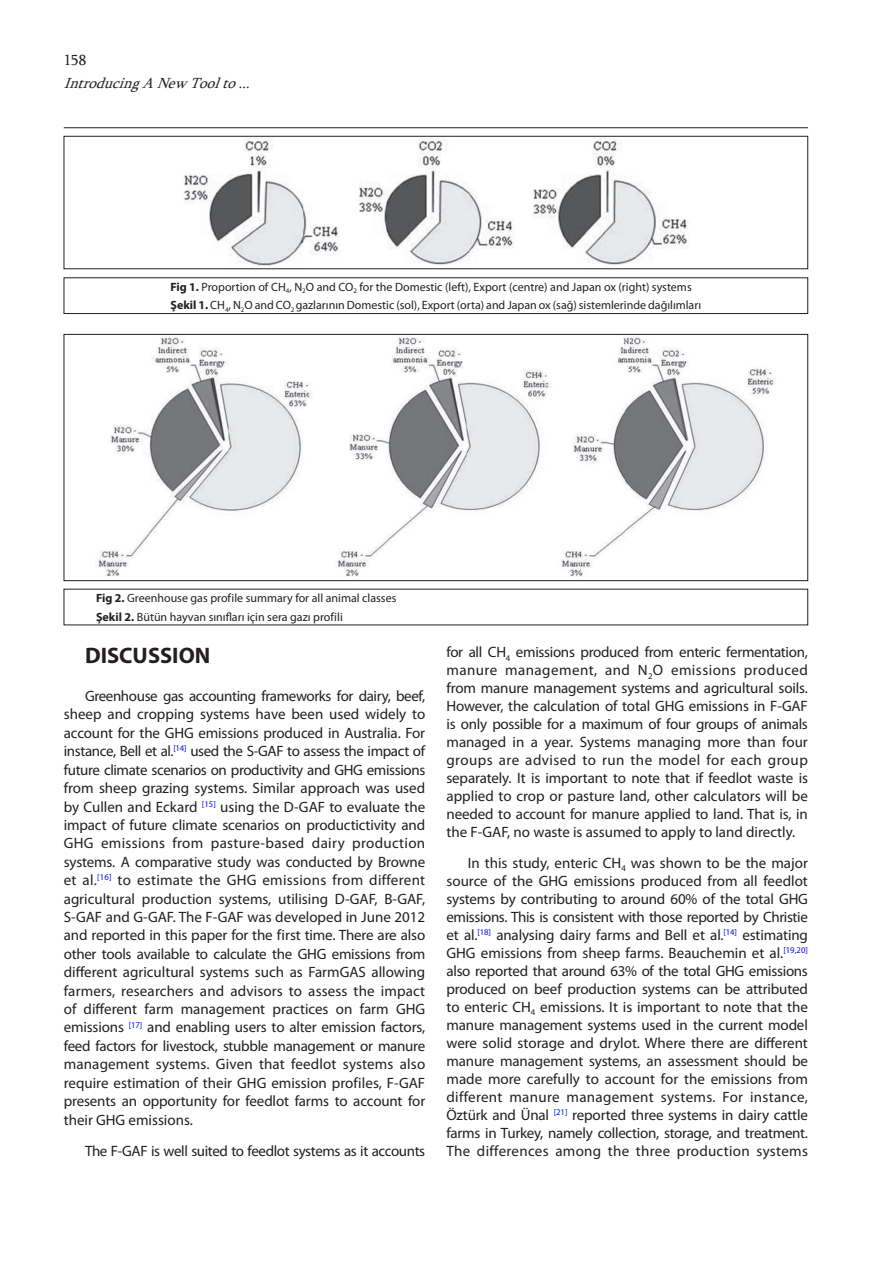
<style>
.page{position:relative;width:893px;height:1263px;background:#fff}
.page>*{position:absolute;margin:0;border:0;box-sizing:border-box;transform-origin:0 0}
.ANA_BASLIK{font:700 22.5px "Myriad Pro";color:#231f20}
.METIN{font:15px/18px "Myriad Pro";color:#231f20;text-align:justify}
.METIN-2{font:15px "Myriad Pro";letter-spacing:-.025em;color:#231f20}
.UST_BILGI_SOL{font:italic 15px "Sylfaen";color:#231f20}
.sol_numara{font:15px "Sylfaen";color:#231f20}
.METIN-3{font:12px "Myriad Pro";color:#231f20}
.s1{font-weight:700}
</style>
<div class="page">
<hr style="left:64px;top:127px;width:744px;height:1px;background:#231f20">
<img style="left:184px;top:138px;width:504px;height:128px">
<div style="left:64px;top:136px;width:744px;height:133px;border:1px solid #231f20"></div>
<div style="left:64px;top:278px;width:744px;height:36px;border:1px solid #231f20"></div>
<img style="left:97px;top:337px;width:677px;height:241px">
<div style="left:64px;top:334px;width:744px;height:247px;border:1px solid #231f20"></div>
<p class="sol_numara" style="left:64px;top:50px;width:24px">158</p>
<p class="UST_BILGI_SOL" style="left:64px;top:73px;width:194px">IntroducingANewToolto...</p>
<p class="METIN-3" style="left:170px;top:279px;width:523px"><span class="s1">Fig 1.</span> Proportion of CH<sub>4</sub>, N<sub>2</sub>O and CO<sub>2</sub> for the Domestic (left), Export (centre) and Japan ox (right) systems</p>
<p class="METIN-3" style="left:170px;top:298px;width:532px"><span class="s1">Şekil 1.</span> CH<sub>4</sub>, N<sub>2</sub>O and CO<sub>2</sub> gazlarının Domestic (sol), Export (orta) and Japan ox (sağ) sistemlerinde dağılımları</p>
<p class="METIN-3" style="left:96px;top:591px;width:302px"><span class="s1">Fig 2.</span> Greenhouse gas profile summary for all animal classes</p>
<p class="METIN-3" style="left:96px;top:609px;width:248px"><span class="s1">Şekil 2.</span> Bütün hayvan sınıfları için sera gazı profili</p>
<p class="ANA_BASLIK" style="left:85px;top:640px;width:127px">DISCUSSION</p>
<p class="METIN" style="left:64px;top:686px;width:363px;line-height:18.5px;text-indent:21px">Greenhouse gas accounting frameworks for dairy, beef, sheep and cropping systems have been used widely to account for the GHG emissions produced in Australia. For instance, Bell et al.<sup>[14]</sup> used the S-GAF to assess the impact of future climate scenarios on productivity and GHG emissions from sheep grazing systems. Similar approach was used by Cullen and Eckard <sup>[15]</sup> using the D-GAF to evaluate the impact of future climate scenarios on productictivity and GHG emissions from pasture-based dairy production systems. A comparative study was conducted by Browne et al.<sup>[16]</sup> to estimate the GHG emissions from different agricultural production systems, utilising D-GAF, B-GAF, S-GAF and G-GAF. The F-GAF was developed in June 2012 and reported in this paper for the first time. There are also other tools available to calculate the GHG emissions from different agricultural systems such as FarmGAS allowing farmers, researchers and advisors to assess the impact of different farm management practices on farm GHG emissions <sup>[17]</sup> and enabling users to alter emission factors, feed factors for livestock, stubble management or manure management systems. Given that feedlot systems also require estimation of their GHG emission profiles, F-GAF presents an opportunity for feedlot farms to account for their GHG emissions.</p>
<p class="METIN-2" style="left:85px;top:1142px;width:342px">The F-GAF is well suited to feedlot systems as it accounts</p>
<p class="METIN" style="left:446px;top:643px;width:363px">for all CH<sub>4</sub> emissions produced from enteric fermentation, manure management, and N<sub>2</sub>O emissions produced from manure management systems and agricultural soils.<br>However, the calculation of total GHG emissions in F-GAF is only possible for a maximum of four groups of animals managed in a year. Systems managing more than four groups are advised to run the model for each group separately. It is important to note that if feedlot waste is applied to crop or pasture land, other calculators will be needed to account for manure applied to land. That is, in the F-GAF, no waste is assumed to apply to land directly.</p>
<p class="METIN" style="left:446px;top:854px;width:363px;text-indent:21px">In this study, enteric CH<sub>4</sub> was shown to be the major source of the GHG emissions produced from all feedlot systems by contributing to around 60% of the total GHG emissions. This is consistent with those reported by Christie et al.<sup>[18]</sup> analysing dairy farms and Bell et al.<sup>[14]</sup> estimating GHG emissions from sheep farms. Beauchemin et al.<sup>[19,20] </sup>also reported that around 63% of the total GHG emissions produced on beef production systems can be attributed to enteric CH<sub>4</sub> emissions. It is important to note that the manure management systems used in the current model were solid storage and drylot. Where there are different manure management systems, an assessment should be made more carefully to account for the emissions from different manure management systems. For instance, Öztürk and Ünal <sup>[21]</sup> reported three systems in dairy cattle farms in Turkey, namely collection, storage, and treatment.<br>The differences among the three production systems</p>
</div>
